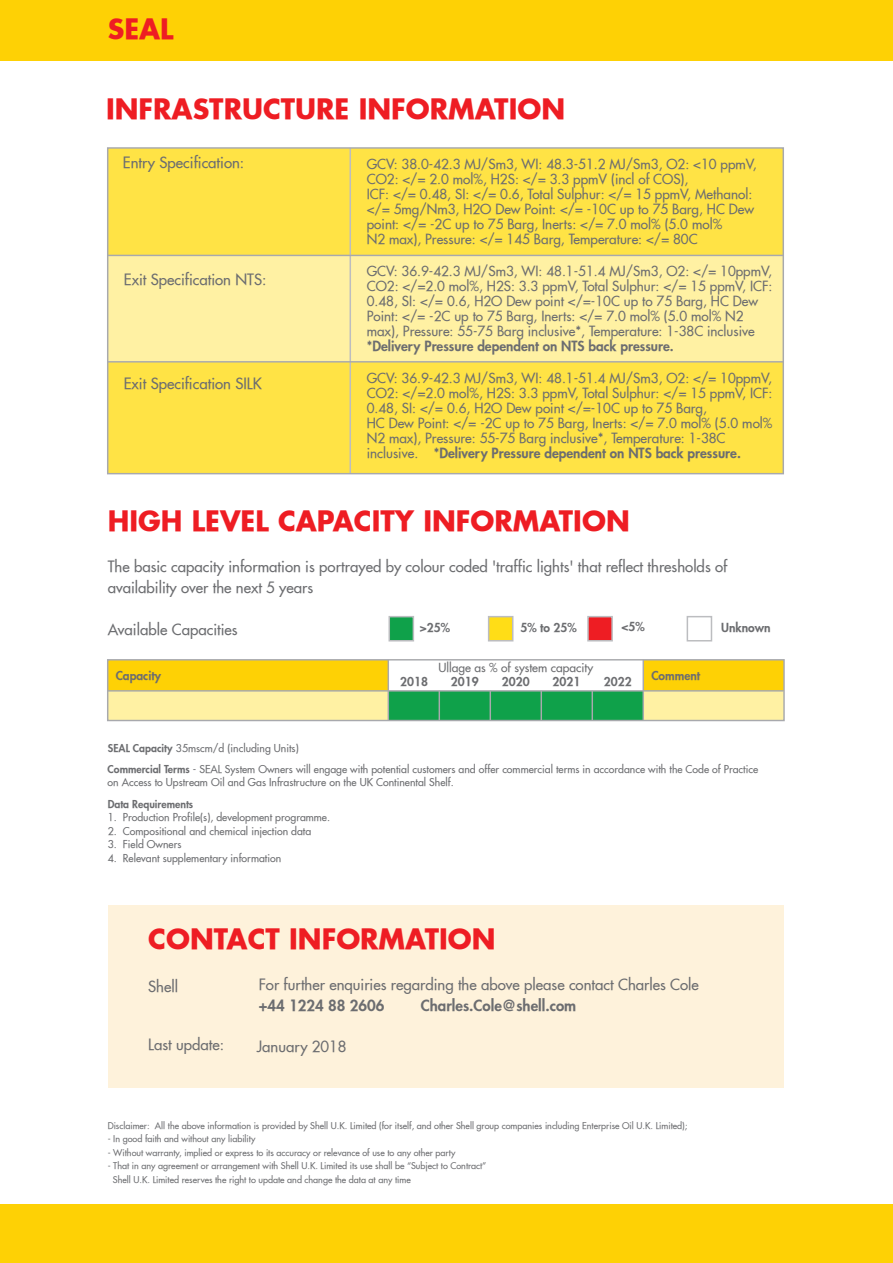
<style>
.page{position:relative;width:893px;height:1263px;background:#fff}
.page>*{position:absolute;margin:0;border:0;box-sizing:border-box;transform-origin:0 0}
.t1{font:700 27px "Futura";color:#ee1d23}
.t2{font:15px/21px "Futura";color:#6c6d70}
.t3{font:800 15px "Futura";color:#6c6d70}
.t4{font:13.5px/15px "Futura";color:#6c6d70}
.t5{font:800 13.5px "Futura";color:#6c6d70}
.t6{font:800 12px "Futura";color:#6c6d70}
.t7{font:12px "Futura";color:#6c6d70}
.t8{font:10.5px/13.5px "Futura";color:#6c6d70}
.t9{font:800 10.5px "Futura";color:#6c6d70}
.t10{font:9px/13.5px "Futura";color:#6c6d70}
.s1{font-weight:800}
</style>
<div class="page">
<div style="left:108px;top:691px;width:675px;height:29px;background:#fff1a3"></div>
<div style="left:108px;top:660px;width:675px;height:30px;background:#fed105"></div>
<div style="left:388px;top:660px;width:255px;height:31px;background:#fff"></div>
<div style="left:388px;top:691px;width:255px;height:30px;background:#0fa14a"></div>
<hr style="left:108px;top:690px;width:676px;height:1px;background:#a8a9ad">
<hr style="left:388px;top:660px;width:1px;height:60px;background:#a8a9ad">
<hr style="left:439px;top:691px;width:1px;height:30px;background:#a8a9ad">
<svg style="left:490px;top:691px;width:1px;height:28px"></svg>
<svg style="left:541px;top:691px;width:1px;height:28px"></svg>
<svg style="left:592px;top:691px;width:1px;height:28px"></svg>
<hr style="left:642px;top:660px;width:2px;height:61px;background:#a8a9ad">
<div style="left:107px;top:659px;width:678px;height:62px;border:1px solid #a8a9ad"></div>
<div style="left:108px;top:148px;width:675px;height:107px;background:#ffe345"></div>
<div style="left:108px;top:255px;width:675px;height:107px;background:#fff1a3"></div>
<div style="left:108px;top:362px;width:675px;height:112px;background:#ffe345"></div>
<div style="left:0;top:1205px;width:893px;height:58px;background:#fed105"></div>
<div style="left:0;top:0;width:893px;height:61px;background:#fed105"></div>
<div style="left:108px;top:905px;width:675px;height:183px;background:#fef2db"></div>
<div style="left:388px;top:616px;width:26px;height:25px;background:#0fa14a;border:2px solid #bcbdc0"></div>
<div style="left:488px;top:616px;width:25px;height:25px;background:#ffdd17;border:2px solid #bcbdc0"></div>
<div style="left:587px;top:616px;width:26px;height:25px;background:#ee1d23;border:2px solid #bcbdc0"></div>
<div style="left:687px;top:616px;width:25px;height:25px;background:#fff;border:2px solid #bcbdc0"></div>
<hr style="left:350px;top:148px;width:1px;height:326px;background:#bcbdc0">
<hr style="left:108px;top:255px;width:676px;height:1px;background:#a8a9ad">
<hr style="left:108px;top:361px;width:676px;height:2px;background:#a8a9ad">
<h1 class="t1" style="left:108px;top:11px;width:67px">SEAL</h1>
<h1 class="t1" style="left:106px;top:91px;width:461px">INFRASTRUCTURE INFORMATION</h1>
<p class="t2" style="left:123px;top:152px;width:123px">Entry Specification:</p>
<p class="t2" style="left:124px;top:269px;width:144px">Exit Specification NTS:</p>
<p class="t2" style="left:124px;top:373px;width:139px">Exit Specification SILK</p>
<p class="t4" style="left:367px;top:156px;width:392px">GCV: 38.0-42.3 MJ/Sm3, WI: 48.3-51.2 MJ/Sm3, O2: &lt;10 ppmV, CO2: &lt;/= 2.0 mol%, H2S: &lt;/= 3.3 ppmV (incl of COS),<br>ICF: &lt;/= 0.48, SI: &lt;/= 0.6, Total Sulphur: &lt;/= 15 ppmV, Methanol: &lt;/= 5mg/Nm3, H2O Dew Point: &lt;/= -10C up to 75 Barg, HC Dew point: &lt;/= -2C up to 75 Barg, Inerts: &lt;/= 7.0 mol% (5.0 mol%<br>N2 max), Pressure: &lt;/= 145 Barg, Temperature: &lt;/= 80C</p>
<p class="t4" style="left:367px;top:263px;width:407px">GCV: 36.9-42.3 MJ/Sm3, WI: 48.1-51.4 MJ/Sm3, O2: &lt;/= 10ppmV, CO2: &lt;/=2.0 mol%, H2S: 3.3 ppmV, Total Sulphur: &lt;/= 15 ppmV, ICF:<br>0.48, SI: &lt;/= 0.6, H2O Dew point &lt;/=-10C up to 75 Barg, HC Dew Point: &lt;/= -2C up to 75 Barg, Inerts: &lt;/= 7.0 mol% (5.0 mol% N2 max), Pressure: 55-75 Barg inclusive*, Temperature: 1-38C inclusive</p>
<p class="t5" style="left:367px;top:337px;width:309px">*Delivery Pressure dependent on NTS back pressure.</p>
<p class="t4" style="left:367px;top:370px;width:407px">GCV: 36.9-42.3 MJ/Sm3, WI: 48.1-51.4 MJ/Sm3, O2: &lt;/= 10ppmV, CO2: &lt;/=2.0 mol%, H2S: 3.3 ppmV, Total Sulphur: &lt;/= 15 ppmV, ICF:<br>0.48, SI: &lt;/= 0.6, H2O Dew point &lt;/=-10C up to 75 Barg,<br>HC Dew Point: &lt;/= -2C up to 75 Barg, Inerts: &lt;/= 7.0 mol% (5.0 mol% N2 max), Pressure: 55-75 Barg inclusive*, Temperature: 1-38C inclusive. <span class="s1">*Delivery Pressure dependent on NTS back pressure.</span></p>
<h1 class="t1" style="left:108px;top:502px;width:524px">HIGH LEVEL CAPACITY INFORMATION</h1>
<p class="t2" style="left:108px;top:556px;width:621px">The basic capacity information is portrayed by colour coded 'traffic lights' that reflect thresholds of availability over the next 5 years</p>
<p class="t2" style="left:108px;top:619px;width:131px">Available Capacities</p>
<p class="t6" style="left:420px;top:620px;width:32px">&gt;25%</p>
<p class="t6" style="left:521px;top:619px;width:58px">5% to 25%</p>
<p class="t6" style="left:621px;top:619px;width:25px">&lt;5%</p>
<p class="t6" style="left:721px;top:619px;width:51px">Unknown</p>
<p class="t6" style="left:116px;top:668px;width:47px">Capacity</p>
<p class="t8" style="left:108px;top:741px;width:192px"><span class="s1">SEAL Capacity</span> 35mscm/d (including Units)</p>
<p class="t7" style="left:438px;top:659px;width:156px">Ullage as % of system capacity</p>
<p class="t6" style="left:400px;top:674px;width:29px">2018</p>
<p class="t6" style="left:451px;top:674px;width:29px">2019</p>
<p class="t6" style="left:502px;top:674px;width:29px">2020</p>
<p class="t6" style="left:553px;top:674px;width:29px">2021</p>
<p class="t6" style="left:604px;top:674px;width:29px">2022</p>
<p class="t6" style="left:651px;top:668px;width:50px">Comment</p>
<p class="t8" style="left:108px;top:762px;width:652px"><span class="s1">Commercial Terms</span> - SEAL System Owners will engage with potential customers and offer commercial terms in accordance with the Code of Practice on Access to Upstream Oil and Gas Infrastructure on the UK Continental Shelf.</p>
<p class="t9" style="left:108px;top:797px;width:87px">Data Requirements</p>
<p class="t8" style="left:108px;top:811px;width:224px">1. Production Profile(s), development programme.</p>
<p class="t8" style="left:108px;top:824px;width:205px">2. Compositional and chemical injection data</p>
<p class="t8" style="left:108px;top:838px;width:75px">3. Field Owners</p>
<p class="t8" style="left:108px;top:851px;width:175px">4. Relevant supplementary information</p>
<h1 class="t1" style="left:148px;top:921px;width:349px">CONTACT INFORMATION</h1>
<p class="t2" style="left:148px;top:976px;width:31px">Shell</p>
<p class="t2" style="left:259px;top:974px;width:441px">For further enquiries regarding the above please contact Charles Cole</p>
<p class="t3" style="left:259px;top:996px;width:127px">+44 1224 88 2606</p>
<p class="t3" style="left:421px;top:996px;width:157px">Charles.Cole@shell.com</p>
<p class="t2" style="left:148px;top:1034px;width:77px">Last update:</p>
<p class="t2" style="left:257px;top:1036px;width:91px">January 2018</p>
<p class="t10" style="left:108px;top:1118px;width:581px">Disclaimer: All the above information is provided by Shell U.K. Limited (for itself, and other Shell group companies including Enterprise Oil U.K. Limited);</p>
<p class="t10" style="left:108px;top:1132px;width:149px">- In good faith and without any liability</p>
<p class="t10" style="left:108px;top:1145px;width:349px">- Without warranty, implied or express to its accuracy or relevance of use to any other party</p>
<p class="t10" style="left:113px;top:1159px;width:375px;text-indent:-5px">- That in any agreement or arrangement with Shell U.K. Limited its use shall be “Subject to Contract”<br>Shell U.K. Limited reserves the right to update and change the data at any time</p>
</div>
